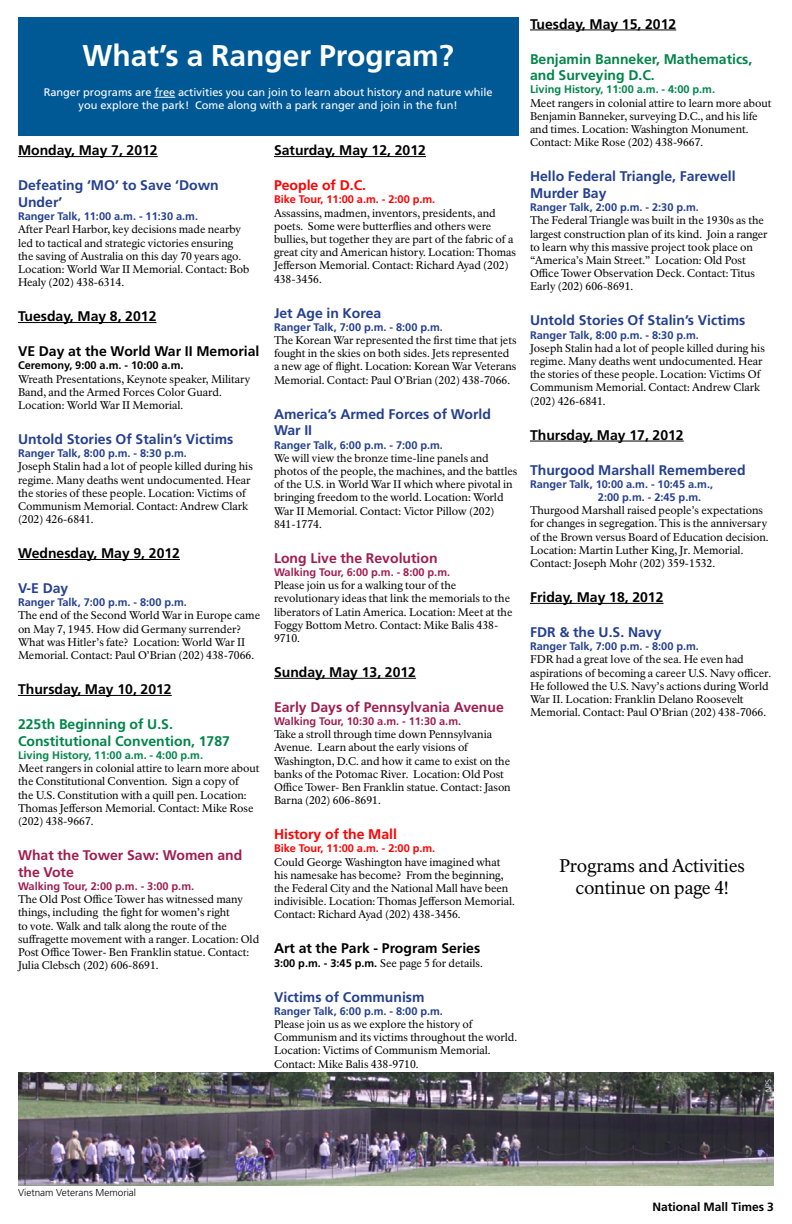
<style>
.page{position:relative;width:792px;height:1224px;background:#fff}
.page>*{position:absolute;margin:0;border:0;box-sizing:border-box;transform-origin:0 0}
.t1{font:700 30px "Frutiger";color:#fff}
.t2{font:18px/21.6px "NPS Rawlinson OT";letter-spacing:-.01em;color:#000;text-align:center}
.t3{font:700 14px/16.8px "Frutiger";color:#25408f}
.t4{font:700 14px "Frutiger";color:#000}
.t5{font:700 14px/16.8px "Frutiger";color:#00854a}
.t6{font:700 14px/16.8px "Frutiger";color:#9f1d51}
.t7{font:700 14px "Frutiger";color:#f00}
.t8{font:700 12px "Frutiger LT Std";color:#000}
.t9{font:11px/13.2px "NPS Rawlinson OT";color:#000}
.t10{font:700 11px/13.2px "Frutiger";color:#25408f}
.t11{font:11px/13.2px "Frutiger";color:#fff;text-align:center}
.t12{font:700 11px "Frutiger";color:#9f1d51}
.t13{font:700 11px "Frutiger";color:#00854a}
.t14{font:700 11px "Frutiger";color:#f00}
.t15{font:700 11px "Frutiger";color:#000}
.t16{font:300 10px "Frutiger";color:#000}
.t17{font:300 8px "Frutiger";color:#fff}
.s1{font-family:"Frutiger";font-weight:700}
</style>
<div class="page">
<hr style="left:18px;top:156px;width:140px;height:1px;background:#000">
<hr style="left:18px;top:322px;width:138px;height:1px;background:#000">
<hr style="left:18px;top:559px;width:162px;height:1px;background:#000">
<hr style="left:18px;top:695px;width:154px;height:1px;background:#000">
<hr style="left:274px;top:156px;width:152px;height:1px;background:#000">
<hr style="left:274px;top:678px;width:142px;height:1px;background:#000">
<hr style="left:530px;top:30px;width:146px;height:1px;background:#000">
<hr style="left:530px;top:441px;width:154px;height:1px;background:#000">
<hr style="left:530px;top:603px;width:134px;height:1px;background:#000">
<div style="left:18px;top:17px;width:500px;height:119px;background:#005995"></div>
<svg style="left:154px;top:97px;width:21px;height:1px"></svg>
<img style="left:18px;top:1073px;width:756px;height:113px">
<h1 class="t1" style="left:83px;top:38px;width:373px">What’s a Ranger Program?</h1>
<p class="t11" style="left:44px;top:86px;width:450px">Ranger programs are free activities you can join to learn about history and nature while you explore the park! Come along with a park ranger and join in the fun!</p>
<p class="t4" style="left:18px;top:142px;width:141px">Monday, May 7, 2012</p>
<p class="t3" style="left:18px;top:177px;width:202px">Defeating ‘MO’ to Save ‘Down<br>Under’</p>
<p class="t10" style="left:18px;top:210px;width:182px">Ranger Talk, 11:00 a.m. - 11:30 a.m.</p>
<p class="t9" style="left:18px;top:223px;width:233px">After Pearl Harbor, key decisions made nearby led to tactical and strategic victories ensuring the saving of Australia on this day 70 years ago.<br>Location: World War II Memorial. Contact: Bob Healy (202) 438-6314.</p>
<p class="t4" style="left:18px;top:308px;width:140px">Tuesday, May 8, 2012</p>
<p class="t4" style="left:18px;top:343px;width:243px">VE Day at the World War II Memorial</p>
<p class="t15" style="left:18px;top:359px;width:167px">Ceremony, 9:00 a.m. - 10:00 a.m.</p>
<p class="t9" style="left:18px;top:372px;width:234px">Wreath Presentations, Keynote speaker, Military<br>Band, and the Armed Forces Color Guard.<br>Location: World War II Memorial.</p>
<p class="t3" style="left:18px;top:431px;width:217px">Untold Stories Of Stalin’s Victims</p>
<p class="t10" style="left:18px;top:447px;width:171px">Ranger Talk, 8:00 p.m. - 8:30 p.m.</p>
<p class="t9" style="left:18px;top:460px;width:236px">Joseph Stalin had a lot of people killed during his regime. Many deaths went undocumented. Hear the stories of these people. Location: Victims of Communism Memorial. Contact: Andrew Clark (202) 426-6841.</p>
<p class="t4" style="left:18px;top:545px;width:164px">Wednesday, May 9, 2012</p>
<p class="t3" style="left:18px;top:580px;width:52px">V-E Day</p>
<p class="t10" style="left:18px;top:596px;width:171px">Ranger Talk, 7:00 p.m. - 8:00 p.m.</p>
<p class="t9" style="left:18px;top:609px;width:244px">The end of the Second World War in Europe came on May 7, 1945. How did Germany surrender?<br>What was Hitler’s fate? Location: World War II Memorial. Contact: Paul O’Brian (202) 438-7066.</p>
<p class="t4" style="left:18px;top:681px;width:155px">Thursday, May 10, 2012</p>
<p class="t5" style="left:18px;top:716px;width:213px">225th Beginning of U.S.<br>Constitutional Convention, 1787</p>
<p class="t13" style="left:18px;top:749px;width:187px">Living History, 11:00 a.m. - 4:00 p.m.</p>
<p class="t9" style="left:18px;top:762px;width:243px">Meet rangers in colonial attire to learn more about the Constitutional Convention. Sign a copy of<br>the U.S. Constitution with a quill pen. Location:<br>Thomas Jefferson Memorial. Contact: Mike Rose (202) 438-9667.</p>
<p class="t6" style="left:18px;top:847px;width:226px">What the Tower Saw: Women and the Vote</p>
<p class="t12" style="left:18px;top:880px;width:178px">Walking Tour, 2:00 p.m. - 3:00 p.m.</p>
<p class="t9" style="left:18px;top:893px;width:243px">The Old Post Office Tower has witnessed many things, including the fight for women’s right<br>to vote. Walk and talk along the route of the suffragette movement with a ranger. Location: Old Post Office Tower- Ben Franklin statue. Contact:<br>Julia Clebsch (202) 606-8691.</p>
<p class="t4" style="left:274px;top:142px;width:153px">Saturday, May 12, 2012</p>
<p class="t7" style="left:274px;top:177px;width:94px">People of D.C.</p>
<p class="t14" style="left:274px;top:193px;width:163px">Bike Tour, 11:00 a.m. - 2:00 p.m.</p>
<p class="t9" style="left:274px;top:206px;width:244px">Assassins, madmen, inventors, presidents, and poets. Some were butterflies and others were bullies, but together they are part of the fabric of a great city and American history. Location: Thomas Jefferson Memorial. Contact: Richard Ayad (202)<br>438-3456.</p>
<p class="t3" style="left:274px;top:304px;width:109px">Jet Age in Korea</p>
<p class="t10" style="left:274px;top:320px;width:171px">Ranger Talk, 7:00 p.m. - 8:00 p.m.</p>
<p class="t9" style="left:274px;top:334px;width:244px">The Korean War represented the first time that jets fought in the skies on both sides. Jets represented a new age of flight. Location: Korean War Veterans Memorial. Contact: Paul O’Brian (202) 438-7066.</p>
<p class="t3" style="left:274px;top:405px;width:219px">America’s Armed Forces of World<br>War II</p>
<p class="t10" style="left:274px;top:438px;width:171px">Ranger Talk, 6:00 p.m. - 7:00 p.m.</p>
<p class="t9" style="left:274px;top:451px;width:245px">We will view the bronze time-line panels and photos of the people, the machines, and the battles of the U.S. in World War II which where pivotal in bringing freedom to the world. Location: World War II Memorial. Contact: Victor Pillow (202)<br>841-1774.</p>
<p class="t6" style="left:274px;top:550px;width:165px">Long Live the Revolution</p>
<p class="t12" style="left:274px;top:566px;width:178px">Walking Tour, 6:00 p.m. - 8:00 p.m.</p>
<p class="t9" style="left:274px;top:579px;width:240px">Please join us for a walking tour of the revolutionary ideas that link the memorials to the liberators of Latin America. Location: Meet at the Foggy Bottom Metro. Contact: Mike Balis 438- 9710.</p>
<p class="t4" style="left:274px;top:664px;width:144px">Sunday, May 13, 2012</p>
<p class="t6" style="left:274px;top:699px;width:231px">Early Days of Pennsylvania Avenue</p>
<p class="t12" style="left:274px;top:715px;width:189px">Walking Tour, 10:30 a.m. - 11:30 a.m.</p>
<p class="t9" style="left:274px;top:728px;width:238px">Take a stroll through time down Pennsylvania Avenue. Learn about the early visions of Washington, D.C. and how it came to exist on the banks of the Potomac River. Location: Old Post Office Tower- Ben Franklin statue. Contact: Jason Barna (202) 606-8691.</p>
<p class="t7" style="left:274px;top:826px;width:125px">History of the Mall</p>
<p class="t14" style="left:274px;top:842px;width:163px">Bike Tour, 11:00 a.m. - 2:00 p.m.</p>
<p class="t9" style="left:274px;top:855px;width:242px">Could George Washington have imagined what his namesake has become? From the beginning, the Federal City and the National Mall have been indivisible. Location: Thomas Jefferson Memorial.<br>Contact: Richard Ayad (202) 438-3456.</p>
<p class="t4" style="left:274px;top:940px;width:208px">Art at the Park - Program Series</p>
<p class="t9" style="left:274px;top:956px;width:210px"><span class="s1">3:00 p.m. - 3:45 p.m.</span> See page 5 for details.</p>
<p class="t3" style="left:274px;top:988px;width:152px">Victims of Communism</p>
<p class="t10" style="left:274px;top:1004px;width:171px">Ranger Talk, 6:00 p.m. - 8:00 p.m.</p>
<p class="t9" style="left:274px;top:1018px;width:245px">Please join us as we explore the history of Communism and its victims throughout the world.<br>Location: Victims of Communism Memorial.<br>Contact: Mike Balis 438-9710.</p>
<p class="t4" style="left:530px;top:15px;width:148px">Tuesday, May 15, 2012</p>
<p class="t5" style="left:530px;top:50px;width:224px">Benjamin Banneker, Mathematics, and Surveying D.C.</p>
<p class="t13" style="left:530px;top:83px;width:187px">Living History, 11:00 a.m. - 4:00 p.m.</p>
<p class="t9" style="left:530px;top:96px;width:243px">Meet rangers in colonial attire to learn more about Benjamin Banneker, surveying D.C., and his life and times. Location: Washington Monument.<br>Contact: Mike Rose (202) 438-9667.</p>
<p class="t3" style="left:530px;top:168px;width:207px">Hello Federal Triangle, Farewell<br>Murder Bay</p>
<p class="t10" style="left:530px;top:201px;width:171px">Ranger Talk, 2:00 p.m. - 2:30 p.m.</p>
<p class="t9" style="left:530px;top:214px;width:239px">The Federal Triangle was built in the 1930s as the largest construction plan of its kind. Join a ranger to learn why this massive project took place on “America’s Main Street.” Location: Old Post Office Tower Observation Deck. Contact: Titus Early (202) 606-8691.</p>
<p class="t3" style="left:530px;top:312px;width:217px">Untold Stories Of Stalin’s Victims</p>
<p class="t10" style="left:530px;top:328px;width:171px">Ranger Talk, 8:00 p.m. - 8:30 p.m.</p>
<p class="t9" style="left:530px;top:342px;width:236px">Joseph Stalin had a lot of people killed during his regime. Many deaths went undocumented. Hear the stories of these people. Location: Victims Of Communism Memorial. Contact: Andrew Clark (202) 426-6841.</p>
<p class="t4" style="left:530px;top:427px;width:155px">Thursday, May 17, 2012</p>
<p class="t3" style="left:530px;top:461px;width:217px">Thurgood Marshall Remembered</p>
<p class="t10" style="left:598px;top:477px;width:117px;text-indent:-68px">Ranger Talk, 10:00 a.m. - 10:45 a.m.,<br>2:00 p.m. - 2:45 p.m.</p>
<p class="t9" style="left:530px;top:504px;width:240px">Thurgood Marshall raised people’s expectations for changes in segregation. This is the anniversary of the Brown versus Board of Education decision.<br>Location: Martin Luther King, Jr. Memorial.<br>Contact: Joseph Mohr (202) 359-1532.</p>
<p class="t4" style="left:530px;top:589px;width:135px">Friday, May 18, 2012</p>
<p class="t3" style="left:530px;top:624px;width:133px">FDR &amp; the U.S. Navy</p>
<p class="t10" style="left:530px;top:640px;width:171px">Ranger Talk, 7:00 p.m. - 8:00 p.m.</p>
<p class="t9" style="left:530px;top:653px;width:243px">FDR had a great love of the sea. He even had aspirations of becoming a career U.S. Navy officer.<br>He followed the U.S. Navy’s actions during World War II. Location: Franklin Delano Roosevelt Memorial. Contact: Paul O’Brian (202) 438-7066.</p>
<h2 class="t2" style="left:559px;top:855px;width:187px">Programs and Activities continue on page 4!</h2>
<p class="t17" style="left:764px;top:1092px;width:15px;rotate:-90deg">NPS</p>
<p class="t16" style="left:18px;top:1187px;width:120px">Vietnam Veterans Memorial</p>
<p class="t8" style="left:652px;top:1200px;width:123px">National Mall Times 3</p>
</div>
